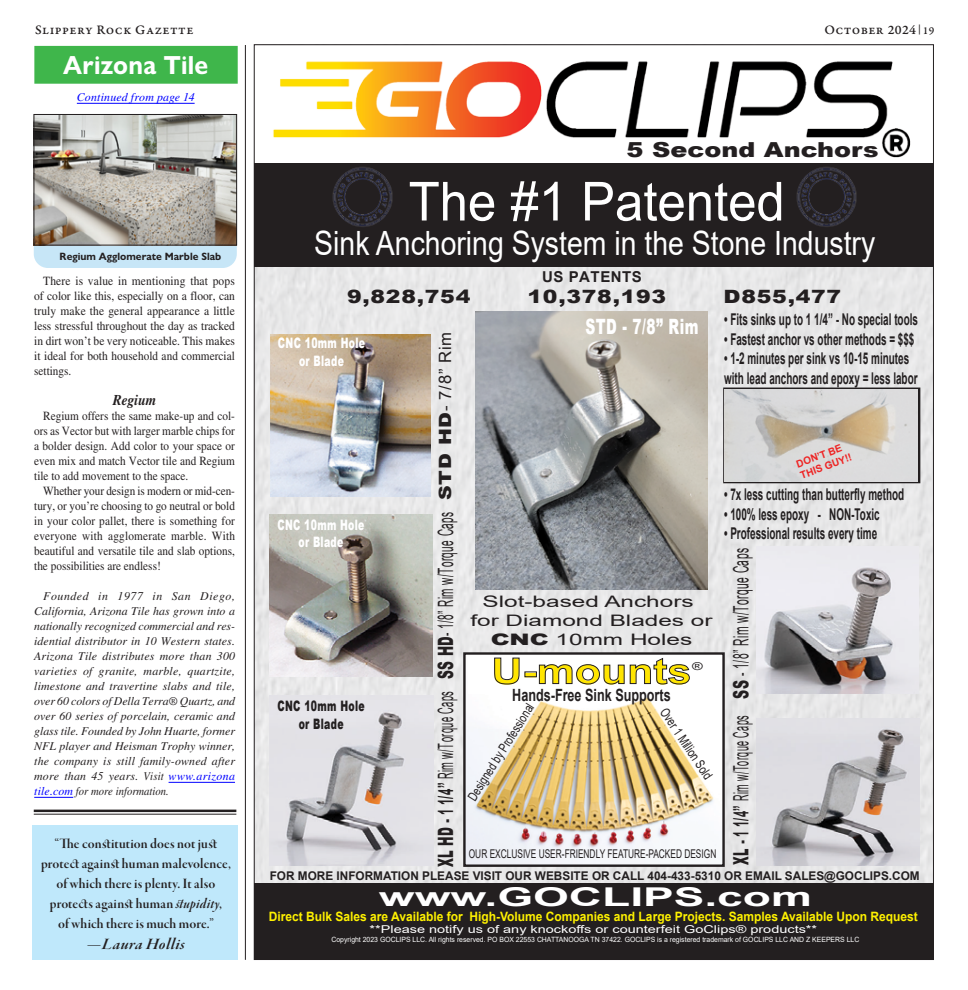
<style>
.page{position:relative;width:968px;height:990px;background:#fff}
.page>*{position:absolute;margin:0;border:0;box-sizing:border-box;transform-origin:0 0}
.t1{font:53.88px "Arial";color:#fff;scale:.94 1}
.t2{font:700 35.62px "Arial";color:#ffe500;scale:1.2 1}
.t3{font:33.5px "Arial";color:#fff;scale:.85 1}
.t4{font:700 26.25px "Gill Sans Nova";letter-spacing:.01em;color:#fff;scale:.93 1}
.t5{font:700 25.88px "Arial";color:#fff;scale:1.78 1}
.t6{font:21.12px "Arial Narrow";letter-spacing:.035em;color:#231f20;scale:.54 1}
.t7{font:21.12px "Arial Narrow";letter-spacing:.035em;color:#231f20;scale:.52 1}
.t8{font:21.12px "Arial Narrow";letter-spacing:.035em;color:#231f20;scale:.59 1}
.t9{font:900 21.12px "Arial";letter-spacing:.035em;color:#fff;scale:.65 1}
.t10{font:900 20.62px "Arial";color:#231f20;scale:1.23 1}
.t11{font:900 18.38px "Arial";letter-spacing:.035em;color:#231f20;scale:1.2 1}
.t12{font:700 16.88px "Arial";color:#231f20;scale:.75 1}
.t13{font:16.88px "Garamond Premr Pro Smbd It Disp";letter-spacing:.025em;color:#231f20;scale:1.1 1}
.t14{font:700 16.25px/19.5px "Arial";color:#231f20;scale:.61 1}
.t15{font:15.88px/19px "Arial";color:#231f20;text-align:center;scale:1.54 1}
.t16{font:15px/20px "Garamond Premr Pro Smbd Disp";letter-spacing:.01em;color:#231f20;text-align:center}
.t17{font:700 15px "Arial";letter-spacing:.035em;color:#231f20}
.t18{font:italic 700 15px "Times LT Std";color:#231f20;scale:.9 1}
.t19{font:900 14.38px/17.2px "Arial";letter-spacing:.035em;color:#fff;text-align:center;scale:.65 1}
.t20{font:900 14.38px/17.2px "Arial";letter-spacing:.035em;color:#231f20;text-align:center;scale:.65 1}
.t21{font:13.75px "Garamond Premr Pro Med Capt";letter-spacing:.03em;color:#231f20}
.t22{font:13.25px "Arial";color:#231f20;scale:.75 1}
.t23{font:700 12.88px "Arial";color:#fff200;scale:.93 1}
.t24{font:12.5px/15px "Times LT Std";color:#231f20;text-align:justify;scale:.9 1}
.t25{font:12.5px/15px "Times LT Std";color:#231f20;text-align:justify;scale:.92 1}
.t26{font:700 12px "Arial";color:#231f20}
.t27{font:12px "Arial";color:#231f20;scale:.69 1}
.t28{font:12px "Arial Narrow";color:#231f20}
.t29{font:italic 11.88px/15px "Times LT Std";letter-spacing:.015em;color:#231f20;text-align:justify}
.t30{font:italic 11.88px "Times LT Std";letter-spacing:.015em;color:#00f}
.t31{font:10.75px "Arial";color:#fff;scale:1.34 1}
.t32{font:10.75px "Arial";color:#231f20;scale:1.34 1}
.t33{font:700 10.62px "Gill Sans Nova";color:#231f20;scale:.96 1}
.t34{font:700 10.12px/12.1px "Arial";color:#ee2424}
.t35{font:7.25px "Arial";color:#fff;scale:.96 1}
.s1{font-size:11.25px}
.s2{color:#00f}
.s3{font-family:"Garamond Premr Pro Smbd It Disp"}
.s4{font-family:"Arial";font-weight:900}
.s5{font-family:"Arial";font-weight:700}
.s6{font-family:"Arial";font-weight:900;font-size:16.88px}
.s7{font-size:16.88px}
.s8{font-weight:900}
</style>
<div class="page">
<div style="left:34px;top:232px;width:203px;height:36px;background:#c7e6f7;border-radius:14px"></div>
<hr style="left:34px;top:810px;width:202px;height:2px;background:#231f20">
<hr style="left:34px;top:814px;width:202px;height:1px;background:#231f20">
<hr style="left:245px;top:45px;width:1px;height:915px;background:#231f20">
<div style="left:256px;top:267px;width:675px;height:616px;background:#e7e7e8"></div>
<div style="left:723px;top:388px;width:197px;height:95px;border:7px solid #231f20"></div>
<div style="left:254px;top:158px;width:679px;height:109px;background:#231f20"></div>
<div style="left:254px;top:883px;width:679px;height:77px;background:#231f20"></div>
<img style="left:466px;top:655px;width:255px;height:209px">
<img style="left:270px;top:514px;width:162px;height:163px">
<img style="left:270px;top:334px;width:160px;height:162px">
<img style="left:756px;top:718px;width:163px;height:147px">
<img style="left:270px;top:695px;width:163px;height:171px">
<img style="left:756px;top:547px;width:162px;height:146px">
<img style="left:475px;top:311px;width:232px;height:278px">
<img style="left:724px;top:389px;width:193px;height:93px">
<img style="left:790px;top:162px;width:72px;height:65px">
<img style="left:326px;top:162px;width:72px;height:65px">
<div style="left:254px;top:45px;width:679px;height:117px;background:#fff"></div>
<div style="left:468px;top:654px;width:254px;height:40px;background:#fff"></div>
<img style="left:273px;top:61px;width:638px;height:96px">
<svg style="left:494px;top:657px;width:26px;height:28px"></svg>
<div style="left:524px;top:672px;width:12px;height:5px;border:1px solid #231f20"></div>
<svg style="left:539px;top:658px;width:151px;height:27px"></svg>
<div style="left:463px;top:652px;width:261px;height:215px;border:2px solid #231f20"></div>
<hr style="left:77px;top:103px;width:118px;height:1px;background:#00f">
<div style="left:34px;top:46px;width:204px;height:38px;background:#3fb64b"></div>
<hr style="left:168px;top:782px;width:67px;height:1px;background:#00f">
<hr style="left:34px;top:797px;width:39px;height:1px;background:#00f">
<img style="left:36px;top:116px;width:199px;height:127px">
<div style="left:34px;top:114px;width:203px;height:131px;border:1px solid #231f20"></div>
<div style="left:32px;top:825px;width:206px;height:135px;background:#bfe8fb"></div>
<p class="t21" style="left:35px;top:22px;width:160px">Slippery Rock Gazette</p>
<p class="t21" style="left:824px;top:22px;width:112px">October 2024 <sup>|</sup> <span class="s1">19</span></p>
<h3 class="t4" style="left:63px;top:49px;width:158px">Arizona Tile</h3>
<p class="t30" style="left:77px;top:90px;width:119px">Continued from page 14</p>
<p class="t33" style="left:60px;top:250px;width:170px">Regium Agglomerate Marble Slab</p>
<p class="t25" style="left:34px;top:273px;width:220px;text-indent:9px">There is value in mentioning that pops of color like this, especially on a floor, can truly make the general appearance a little less stressful throughout the day as tracked in dirt won’t be very noticeable. This makes it ideal for both household and commercial settings.</p>
<p class="t18" style="left:113px;top:391px;width:50px">Regium</p>
<p class="t24" style="left:34px;top:408px;width:224px;text-indent:9px">Regium offers the same make-up and col&shy;ors as Vector but with larger marble chips for a bolder design. Add color to your space or even mix and match Vector tile and Regium tile to add movement to the space.</p>
<p class="t24" style="left:34px;top:483px;width:225px;text-indent:9px">Whether your design is modern or mid-cen&shy;tury, or you’re choosing to go neutral or bold in your color pallet, there is something for everyone with agglomerate marble. With beautiful and versatile tile and slab options, the possibilities are endless!</p>
<p class="t29" style="left:34px;top:588px;width:202px;text-indent:9px">Founded in 1977 in San Diego, California, Arizona Tile has grown into a nationally recognized commercial and res&shy;idential distributor in 10 Western states.<br>Arizona Tile distributes more than 300 varieties of granite, marble, quartzite, limestone and travertine slabs and tile, over 60 colors of Della Terra® Quartz, and over 60 series of porcelain, ceramic and glass tile. Founded by John Huarte, former NFL player and Heisman Trophy winner, the company is still family-owned after more than 45 years. Visit <span class="s2">www.arizona tile.com</span> for more information.</p>
<p class="t16" style="left:41px;top:834px;width:191px">“The constitution does not just protect against human malevolence, of which there is plenty. It also protects against human <span class="s3">stupidity</span>,<br>of which there is much more.”</p>
<h3 class="t13" style="left:87px;top:935px;width:91px">—Laura Hollis</h3>
<h3 class="t10" style="left:626px;top:135px;width:206px">5 Second Anchors</h3>
<h1 class="t1" style="left:408px;top:164px;width:402px">The #1 Patented</h1>
<h3 class="t3" style="left:314px;top:220px;width:661px">Sink Anchoring System in the Stone Industry</h3>
<p class="t17" style="left:542px;top:266px;width:101px">US PATENTS</p>
<h3 class="t11" style="left:347px;top:284px;width:104px">9,828,754</h3>
<h3 class="t11" style="left:527px;top:284px;width:117px">10,378,193</h3>
<h3 class="t11" style="left:723px;top:284px;width:100px">D855,477</h3>
<p class="t19" style="left:278px;top:334px;width:136px">CNC 10mm Hole or Blade</p>
<p class="t19" style="left:277px;top:515px;width:136px">CNC 10mm Hole or Blade</p>
<p class="t20" style="left:277px;top:697px;width:136px">CNC 10mm Hole or Blade</p>
<h3 class="t6" style="left:430px;top:867px;width:993px;rotate:-90deg"><span class="s4">XL HD</span> <span class="s5">- 1 1/4”</span> Rim w/Torque Caps <span class="s4">SS HD</span>- 1/8” Rim w/Torque Caps <span class="s6">STD HD</span><span class="s7">- 7/8” Rim</span></h3>
<h3 class="t9" style="left:585px;top:311px;width:175px">STD - 7/8” Rim</h3>
<h3 class="t14" style="left:724px;top:310px;width:319px">• Fits sinks up to 1 1/4” - No special tools</h3>
<h3 class="t14" style="left:724px;top:329px;width:313px">• Fastest anchor vs other methods = $$$</h3>
<h3 class="t14" style="left:724px;top:349px;width:319px">• 1-2 minutes per sink vs 10-15 minutes with lead anchors and epoxy = less labor</h3>
<h3 class="t15" style="left:470px;top:592px;width:159px">Slot-based Anchors for Diamond Blades or<br><span class="s8">CNC</span> 10mm Holes</h3>
<h2 class="t2" style="left:491px;top:646px;width:168px">U-mounts</h2>
<p class="t32" style="left:692px;top:659px;width:9px">®</p>
<h3 class="t12" style="left:512px;top:683px;width:213px">Hands-Free Sink Supports</h3>
<p class="t22" style="left:463px;top:794px;width:151px;rotate:-58deg">Designed by Professional</p>
<p class="t22" style="left:670px;top:704px;width:112px;rotate:56deg">Over 1 Million Sold</p>
<h2 class="t2" style="left:496px;top:651px;width:168px">U-mounts</h2>
<p class="t28" style="left:695px;top:657px;width:9px">®</p>
<p class="t27" style="left:469px;top:846px;width:360px">OUR EXCLUSIVE USER-FRIENDLY FEATURE-PACKED DESIGN</p>
<p class="t34" style="left:794px;top:459px;width:56px;rotate:-21deg">DON’T BE<br>THIS GUY!!</p>
<h3 class="t14" style="left:724px;top:485px;width:297px">• 7x less cutting than butterfly method</h3>
<h3 class="t14" style="left:724px;top:505px;width:257px">• 100% less epoxy - NON-Toxic</h3>
<h3 class="t14" style="left:724px;top:524px;width:252px">• Professional results every time</h3>
<h3 class="t8" style="left:725px;top:699px;width:257px;rotate:-90deg"><span class="s4">SS</span> - 1/8” Rim w/Torque Caps</h3>
<h3 class="t7" style="left:725px;top:865px;width:288px;rotate:-90deg"><span class="s4">XL</span> <span class="s5">- 1 1/4”</span> Rim w/Torque Caps</h3>
<p class="t26" style="left:270px;top:868px;width:651px">FOR MORE INFORMATION PLEASE VISIT OUR WEBSITE OR CALL 404-433-5310 OR EMAIL SALES@GOCLIPS.COM</p>
<h3 class="t5" style="left:379px;top:879px;width:245px">www.GOCLIPS.com</h3>
<p class="t23" style="left:269px;top:908px;width:699px">Direct Bulk Sales are Available for High-Volume Companies and Large Projects. Samples Available Upon Request</p>
<p class="t31" style="left:369px;top:921px;width:335px">**Please notify us of any knockoffs or counterfeit GoClips® products**</p>
<p class="t35" style="left:331px;top:935px;width:551px">Copyright 2023 GOCLIPS LLC. All rights reserved. PO BOX 22553 CHATTANOOGA TN 37422. GOCLIPS is a registered trademark of GOCLIPS LLC AND Z KEEPERS LLC</p>
</div>
